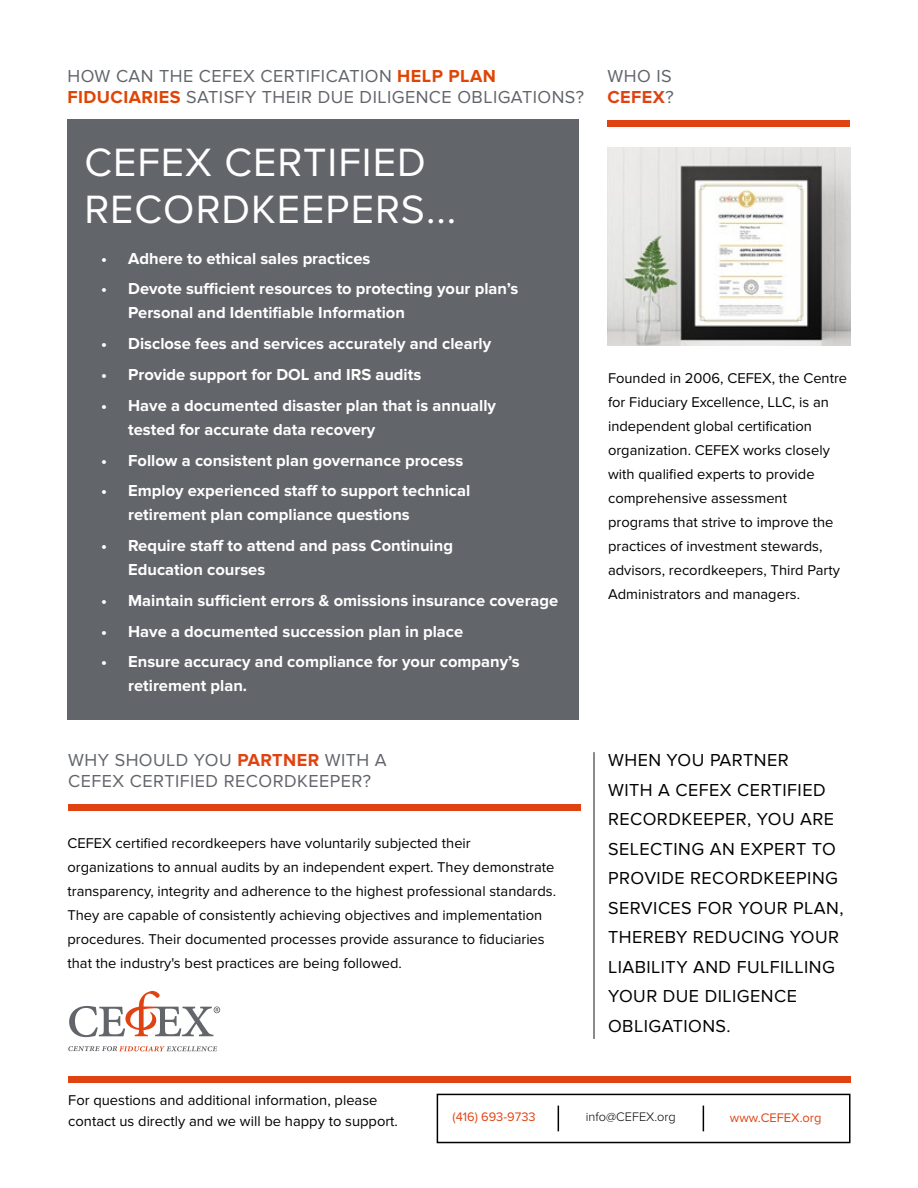
<style>
.page{position:relative;width:918px;height:1188px;background:#fff}
.page>*{position:absolute;margin:0;border:0;box-sizing:border-box;transform-origin:0 0}
.t1{font:40.95px/46.5px "Proxima Nova";letter-spacing:.025em;color:#fff}
.t2{font:18px/29.5px "Proxima Nova";letter-spacing:.025em;color:#000}
.t3{font:18px/21px "Proxima Nova";letter-spacing:.025em;color:#61646a}
.t4{font:18px/21px "Proxima Nova";color:#62656a}
.t5{font:700 16.5px/24px "Proxima Nova";color:#fff}
.t6{font:14.7px/24px "Proxima Nova";color:#000}
.t7{font:12.9px "Proxima Nova";color:#e04312}
.t8{font:300 12.75px "Proxima Nova";color:#000}
.t9{font:12.75px "Proxima Nova";color:#e04312}
.s1{font-weight:700;color:#df4505}
.s2{font-weight:700;color:#e04312}
</style>
<div class="page">
<div style="left:68px;top:1077px;width:782px;height:6px;background:#e04312"></div>
<div style="left:68px;top:804px;width:512px;height:6px;background:#e04312"></div>
<hr style="left:593px;top:752px;width:2px;height:287px;background:#62656a">
<div style="left:608px;top:120px;width:242px;height:6px;background:#e04312"></div>
<img style="left:608px;top:147px;width:242px;height:199px">
<div style="left:68px;top:119px;width:511px;height:600px;background:#62656a"></div>
<div style="left:437px;top:1094px;width:413px;height:49px;border:2px solid #000"></div>
<svg style="left:558px;top:1106px;width:1px;height:25px"></svg>
<svg style="left:703px;top:1106px;width:1px;height:25px"></svg>
<svg style="left:68px;top:1046px;width:149px;height:5px"></svg>
<svg style="left:69px;top:991px;width:151px;height:46px"></svg>
<p class="t3" style="left:68px;top:66px;width:518px">HOW CAN THE CEFEX CERTIFICATION <span class="s1">HELP PLAN<br>FIDUCIARIES</span> SATISFY THEIR DUE DILIGENCE OBLIGATIONS?</p>
<h1 class="t1" style="left:84px;top:141px;width:373px">CEFEX CERTIFIED<br>RECORDKEEPERS...</h1>
<p class="t5" style="left:101px;top:247px;width:271px">• Adhere to ethical sales practices</p>
<p class="t5" style="left:128px;top:277px;width:392px;text-indent:-27px">• Devote sufficient resources to protecting your plan’s<br>Personal and Identifiable Information</p>
<p class="t5" style="left:101px;top:332px;width:392px">• Disclose fees and services accurately and clearly</p>
<p class="t5" style="left:101px;top:363px;width:322px">• Provide support for DOL and IRS audits</p>
<p class="t5" style="left:128px;top:394px;width:369px;text-indent:-27px">• Have a documented disaster plan that is annually tested for accurate data recovery</p>
<p class="t5" style="left:101px;top:448px;width:363px">• Follow a consistent plan governance process</p>
<p class="t5" style="left:128px;top:479px;width:344px;text-indent:-27px">• Employ experienced staff to support technical retirement plan compliance questions</p>
<p class="t5" style="left:128px;top:534px;width:326px;text-indent:-27px">• Require staff to attend and pass Continuing<br>Education courses</p>
<p class="t5" style="left:101px;top:589px;width:459px">• Maintain sufficient errors &amp; omissions insurance coverage</p>
<p class="t5" style="left:101px;top:619px;width:364px">• Have a documented succession plan in place</p>
<p class="t5" style="left:128px;top:650px;width:393px;text-indent:-27px">• Ensure accuracy and compliance for your company’s retirement plan.</p>
<p class="t4" style="left:608px;top:67px;width:68px">WHO IS<br><span class="s2">CEFEX</span>?</p>
<p class="t6" style="left:608px;top:367px;width:241px">Founded in 2006, CEFEX, the Centre for Fiduciary Excellence, LLC, is an independent global certification organization. CEFEX works closely with qualified experts to provide comprehensive assessment programs that strive to improve the practices of investment stewards, advisors, recordkeepers, Third Party Administrators and managers.</p>
<p class="t3" style="left:68px;top:751px;width:320px">WHY SHOULD YOU <span class="s2">PARTNER</span> WITH A<br>CEFEX CERTIFIED RECORDKEEPER?</p>
<p class="t2" style="left:608px;top:746px;width:237px">WHEN YOU PARTNER<br>WITH A CEFEX CERTIFIED<br>RECORDKEEPER, YOU ARE<br>SELECTING AN EXPERT TO<br>PROVIDE RECORDKEEPING<br>SERVICES FOR YOUR PLAN,<br>THEREBY REDUCING YOUR<br>LIABILITY AND FULFILLING<br>YOUR DUE DILIGENCE<br>OBLIGATIONS.</p>
<p class="t6" style="left:68px;top:831px;width:490px">CEFEX certified recordkeepers have voluntarily subjected their organizations to annual audits by an independent expert. They demonstrate transparency, integrity and adherence to the highest professional standards.<br>They are capable of consistently achieving objectives and implementation procedures. Their documented processes provide assurance to fiduciaries that the industry's best practices are being followed.</p>
<p class="t6" style="left:68px;top:1090px;width:331px;line-height:21px">For questions and additional information, please contact us directly and we will be happy to support.</p>
<p class="t9" style="left:453px;top:1110px;width:85px">(416) 693-9733</p>
<p class="t8" style="left:586px;top:1110px;width:91px">info@CEFEX.org</p>
<p class="t7" style="left:730px;top:1110px;width:93px">www.CEFEX.org</p>
</div>
